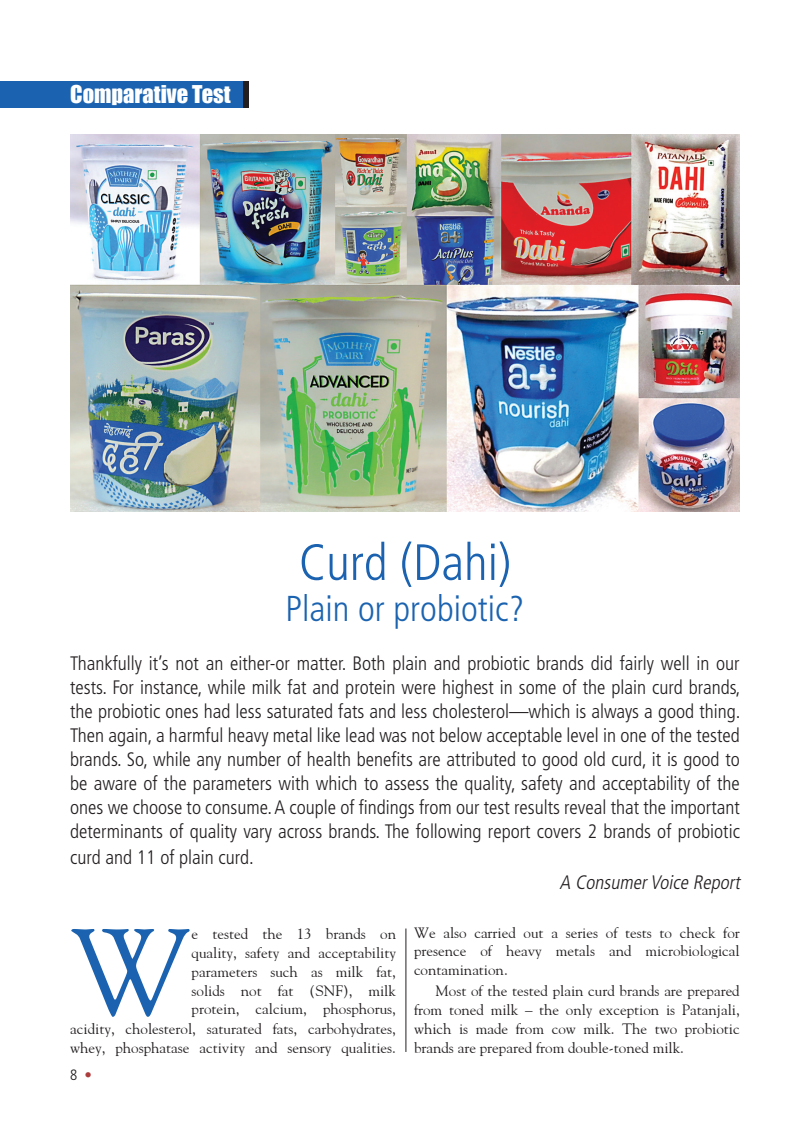
<style>
.page{position:relative;width:810px;height:1134px;background:#fff}
.page>*{position:absolute;margin:0;border:0;box-sizing:border-box;transform-origin:0 0}
.t1{font:121.35px "Gaudiya";color:#1b63b0}
.t2{font:300 condensed 51px "Frutiger";color:#1b63b0}
.t3{font:300 condensed 36px "Frutiger";color:#1b63b0}
.t4{font:22.5px "Impact";color:#fff}
.t5{font:300 condensed 19.5px/24.2px "Frutiger";color:#231f20;text-align:justify}
.t6{font:italic 300 condensed 19.5px "Frutiger";color:#231f20}
.t7{font:15px/18.9px "Gaudiya";color:#231f20;text-align:justify}
.t8{font:300 condensed 15px "Frutiger";color:#231f20}
.s1{color:#ad3d3c}
</style>
<div class="page">
<img style="left:70px;top:135px;width:670px;height:377px">
<svg style="left:242px;top:81px;width:6px;height:27px"></svg>
<div style="left:0;top:81px;width:242px;height:27px;background:#1b63b0"></div>
<hr style="left:406px;top:929px;width:1px;height:123px;background:#231f20">
<p class="t4" style="left:70px;top:77px;width:162px">Comparative Test</p>
<h2 class="t2" style="left:299px;top:533px;width:214px">Curd (Dahi)</h2>
<h3 class="t3" style="left:286px;top:588px;width:240px">Plain or probiotic?</h3>
<p class="t5" style="left:70px;top:652px;width:672px">Thankfully it’s not an either-or matter. Both plain and probiotic brands did fairly well in our tests. For instance, while milk fat and protein were highest in some of the plain curd brands, the probiotic ones had less saturated fats and less cholesterol—which is always a good thing.<br>Then again, a harmful heavy metal like lead was not below acceptable level in one of the tested brands. So, while any number of health benefits are attributed to good old curd, it is good to be aware of the parameters with which to assess the quality, safety and acceptability of the ones we choose to consume. A couple of findings from our test results reveal that the important determinants of quality vary across brands. The following report covers 2 brands of probiotic curd and 11 of plain curd.</p>
<p class="t6" style="left:560px;top:872px;width:186px">A ConsumerVoice Report</p>
<p class="t7" style="left:70px;top:924px;width:327px;text-align:right">e tested the 13 brands on<br>quality, safety and acceptability<br>parameters such as milk fat,<br>solids not fat (SNF), milk<br>protein, calcium, phosphorus,<br>acidity, cholesterol, saturated fats, carbohydrates, whey, phosphatase activity and sensory qualities.</p>
<p class="t7" style="left:414px;top:923px;width:327px">We also carried out a series of tests to check for presence of heavy metals and microbiological contamination.</p>
<h1 class="t1" style="left:70px;top:898px;width:123px">W</h1>
<p class="t7" style="left:414px;top:981px;width:327px;text-indent:22px">Most of the tested plain curd brands are prepared from toned milk – the only exception is Patanjali, which is made from cow milk. The two probiotic brands are prepared from double-toned milk.</p>
<p class="t8" style="left:70px;top:1066px;width:23px">8 <span class="s1">•</span></p>
</div>
